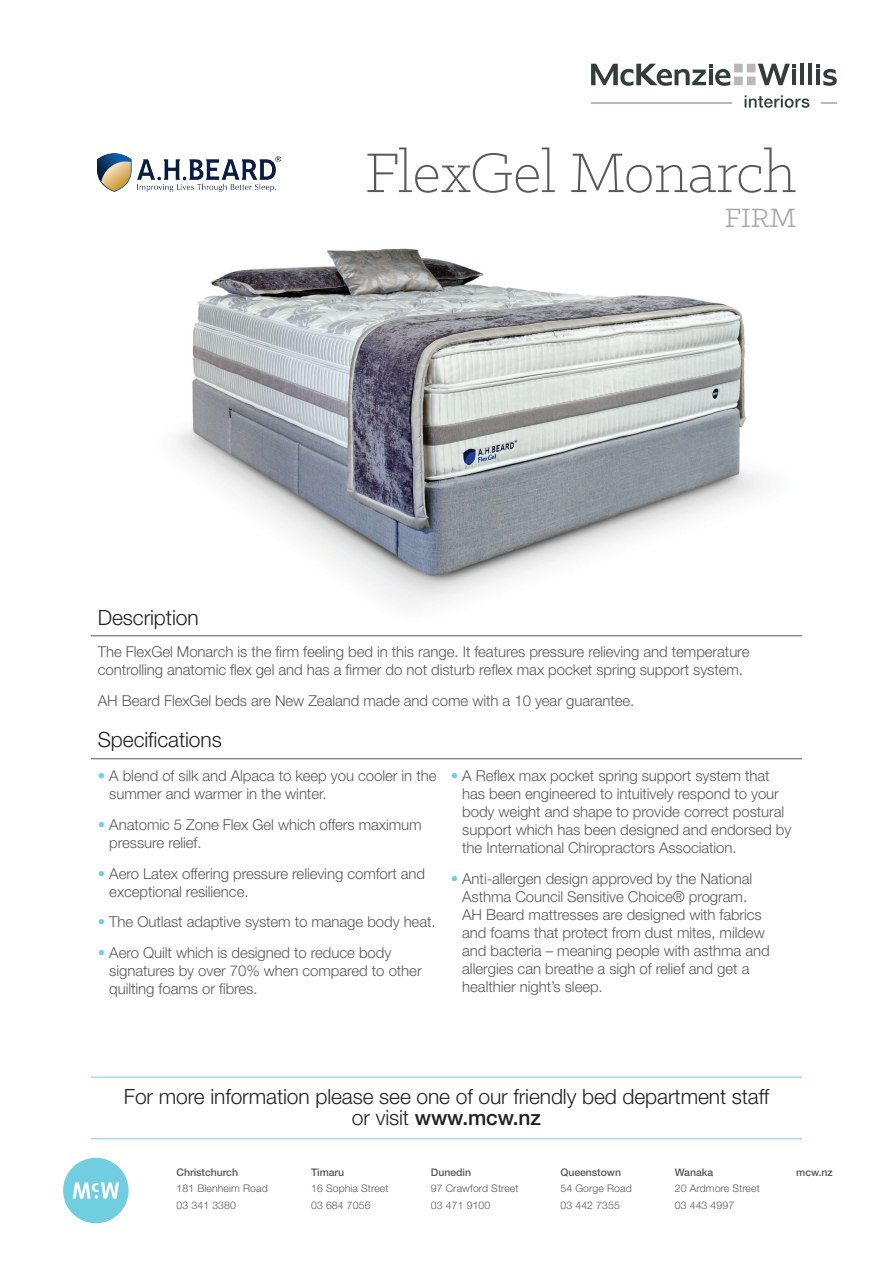
<style>
.page{position:relative;width:893px;height:1263px;background:#fff}
.page>*{position:absolute;margin:0;border:0;box-sizing:border-box;transform-origin:0 0}
.t1{font:300 63px "Klinic Slab";letter-spacing:-.005em;color:#57585a}
.t2{font:30px "Klinic Slab";color:#a8a9ad}
.t3{font:300 21px/21px "Helvetica Neue LT Std";letter-spacing:-.005em;color:#231f20;text-align:center}
.t4{font:300 15px/18px "Helvetica Neue LT Std";letter-spacing:-.005em;color:#57585a}
.t5{font:300 10.5px/16.5px "Helvetica Neue LT Std";letter-spacing:.01em;color:#57585a}
.t6{font:500 10.5px "Helvetica Neue LT Std";letter-spacing:-.005em;color:#57585a}
.s1{color:#71cee1}
.s2{font-weight:500}
</style>
<div class="page">
<img style="left:177px;top:248px;width:586px;height:357px">
<hr style="left:91px;top:758px;width:711px;height:1px;background:#57585a">
<hr style="left:91px;top:1077px;width:711px;height:1px;background:#71cee1">
<hr style="left:91px;top:1138px;width:711px;height:1px;background:#71cee1">
<img style="left:98px;top:154px;width:183px;height:38px">
<hr style="left:91px;top:635px;width:711px;height:1px;background:#57585a">
<div style="left:63px;top:1158px;width:66px;height:65px;background:#71cee1;border-radius:50%"></div>
<svg style="left:73px;top:1182px;width:46px;height:16px"></svg>
<hr style="left:800px;top:64px;width:4px;height:21px;background:#343c3c">
<hr style="left:808px;top:64px;width:4px;height:21px;background:#343c3c">
<svg style="left:816px;top:64px;width:21px;height:22px"></svg>
<svg style="left:745px;top:95px;width:64px;height:13px"></svg>
<svg style="left:591px;top:64px;width:205px;height:22px"></svg>
<svg style="left:821px;top:103px;width:16px;height:1px"></svg>
<hr style="left:591px;top:103px;width:141px;height:1px;background:#bbb7b7">
<h3 class="t3" style="left:98px;top:607px;width:102px">Description</h3>
<h1 class="t1" style="left:365px;top:133px;width:432px">FlexGel Monarch</h1>
<h2 class="t2" style="left:725px;top:199px;width:73px">FIRM</h2>
<p class="t4" style="left:98px;top:642px;width:653px">The FlexGel Monarch is the firm feeling bed in this range. It features pressure relieving and temperature controlling anatomic flex gel and has a firmer do not disturb reflex max pocket spring support system.</p>
<p class="t4" style="left:98px;top:691px;width:538px">AH Beard FlexGel beds are New Zealand made and come with a 10 year guarantee.</p>
<h3 class="t3" style="left:98px;top:729px;width:125px">Specifications</h3>
<p class="t4" style="left:109px;top:766px;width:329px;text-indent:-12px"><span class="s1">•</span> A blend of silk and Alpaca to keep you cooler in the summer and warmer in the winter.</p>
<p class="t4" style="left:109px;top:815px;width:314px;text-indent:-12px"><span class="s1">•</span> Anatomic 5 Zone Flex Gel which offers maximum pressure relief.</p>
<p class="t4" style="left:109px;top:864px;width:317px;text-indent:-12px"><span class="s1">•</span> Aero Latex offering pressure relieving comfort and exceptional resilience.</p>
<p class="t4" style="left:98px;top:913px;width:339px"><span class="s1">•</span> The Outlast adaptive system to manage body heat.</p>
<p class="t4" style="left:109px;top:943px;width:314px;text-indent:-12px"><span class="s1">•</span> Aero Quilt which is designed to reduce body signatures by over 70% when compared to other quilting foams or fibres.</p>
<p class="t4" style="left:462px;top:766px;width:331px;text-indent:-12px"><span class="s1">•</span> A Reflex max pocket spring support system that has been engineered to intuitively respond to your body weight and shape to provide correct postural support which has been designed and endorsed by the International Chiropractors Association.</p>
<p class="t4" style="left:462px;top:869px;width:309px;text-indent:-12px"><span class="s1">•</span> Anti-allergen design approved by the National Asthma Council Sensitive Choice® program.<br>AH Beard mattresses are designed with fabrics and foams that protect from dust mites, mildew and bacteria – meaning people with asthma and allergies can breathe a sigh of relief and get a healthier night’s sleep.</p>
<h3 class="t3" style="left:124px;top:1086px;width:647px">For more information please see one of our friendly bed department staff or visit <span class="s2">www.mcw.nz</span></h3>
<p class="t6" style="left:177px;top:1166px;width:63px">Christchurch</p>
<p class="t5" style="left:177px;top:1180px;width:93px">181 Blenheim Road<br>03 341 3380</p>
<p class="t6" style="left:560px;top:1166px;width:62px">Queenstown</p>
<p class="t5" style="left:560px;top:1180px;width:73px">54 Gorge Road<br>03 442 7355</p>
<p class="t6" style="left:675px;top:1166px;width:40px">Wanaka</p>
<p class="t5" style="left:675px;top:1180px;width:86px">20 Ardmore Street<br>03 443 4997</p>
<p class="t6" style="left:431px;top:1166px;width:42px">Dunedin</p>
<p class="t5" style="left:431px;top:1180px;width:89px">97 Crawford Street<br>03 471 9100</p>
<p class="t6" style="left:311px;top:1166px;width:35px">Timaru</p>
<p class="t6" style="left:796px;top:1166px;width:38px">mcw.nz</p>
<p class="t5" style="left:311px;top:1180px;width:79px">16 Sophia Street<br>03 684 7056</p>
</div>
